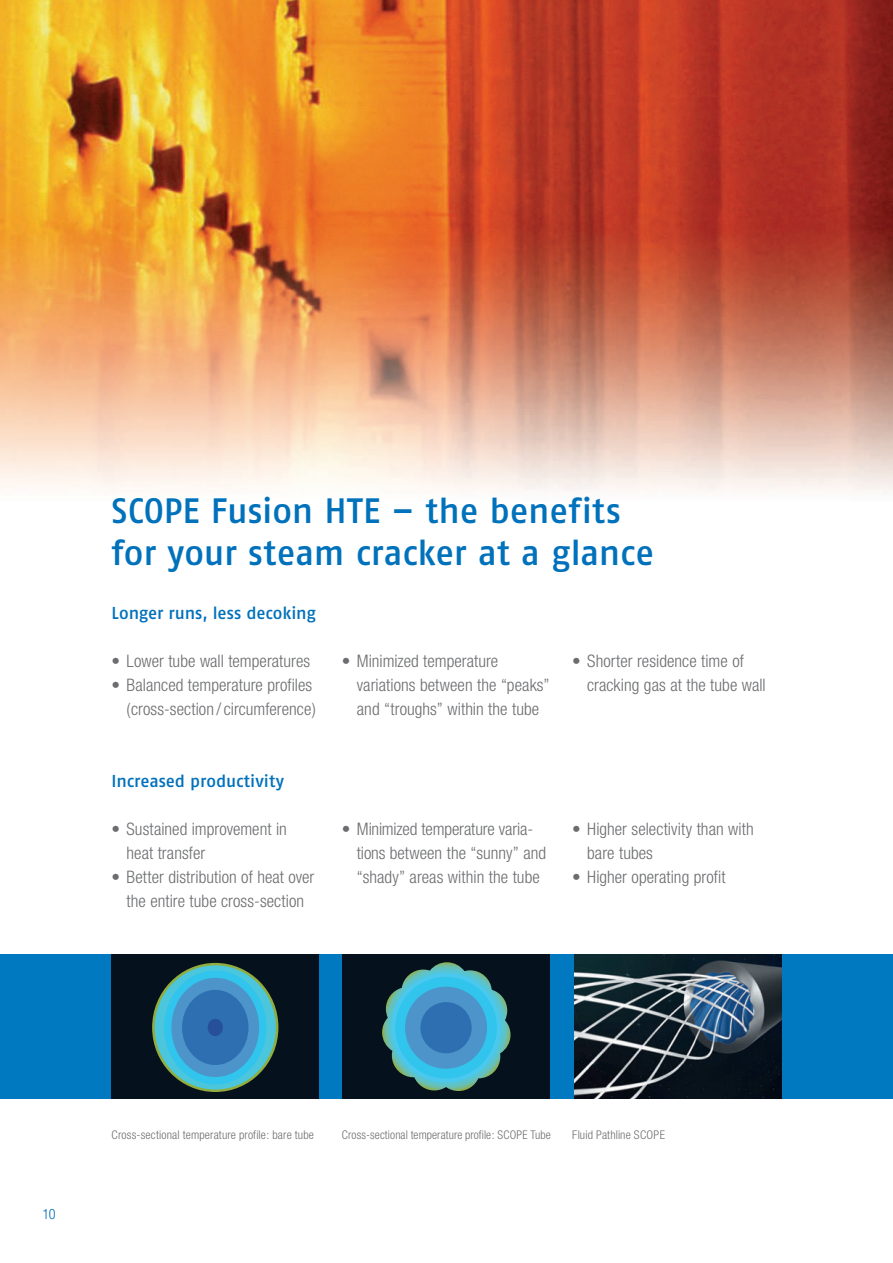
<style>
.page{position:relative;width:893px;height:1263px;background:#fff}
.page>*{position:absolute;margin:0;border:0;box-sizing:border-box;transform-origin:0 0}
.t1{font:35.25px/42.3px "Fago No Medium TF";letter-spacing:-.005em;color:#0071bb}
.t2{font:300 condensed 17.25px/24px "Helvetica Neue";letter-spacing:.005em;color:#6c6d70}
.t3{font:17.25px "Fago No Medium TF";letter-spacing:-.005em;color:#0071bb}
.t4{font:300 condensed 14.25px "Helvetica Neue";color:#0071bb}
.t5{font:300 condensed 12px "Helvetica Neue";letter-spacing:.01em;color:#6c6d70}
</style>
<div class="page">
<img style="left:0;top:0;width:893px;height:493px">
<div style="left:0;top:955px;width:893px;height:144px;background:#0079c0"></div>
<div style="left:112px;top:955px;width:207px;height:144px;background:#05121d"></div>
<svg style="left:152px;top:963px;width:126px;height:129px"></svg>
<div style="left:155px;top:965px;width:121px;height:124px;background:#4cc6dd;border-radius:50%"></div>
<div style="left:164px;top:970px;width:102px;height:114px;background:#31c4ec;border-radius:50%"></div>
<div style="left:171px;top:978px;width:88px;height:99px;background:#4c94c9;border-radius:50%"></div>
<div style="left:182px;top:990px;width:66px;height:75px;background:#2d6fb1;border-radius:50%"></div>
<div style="left:208px;top:1019px;width:15px;height:17px;background:#27509b;border-radius:50%"></div>
<div style="left:343px;top:955px;width:207px;height:144px;background:#05121d"></div>
<svg style="left:382px;top:962px;width:128px;height:129px"></svg>
<div style="left:391px;top:973px;width:110px;height:109px;background:#4bc8ee;border-radius:50%"></div>
<div style="left:395px;top:977px;width:102px;height:101px;background:#31c4ec;border-radius:50%"></div>
<div style="left:405px;top:987px;width:82px;height:82px;background:#4c94c9;border-radius:50%"></div>
<div style="left:420px;top:1002px;width:52px;height:51px;background:#2d6fb1;border-radius:50%"></div>
<img style="left:574px;top:955px;width:207px;height:144px">
<h1 class="t1" style="left:112px;top:489px;width:544px">SCOPE Fusion HTE – the benefits for your steam cracker at a glance</h1>
<p class="t3" style="left:112px;top:603px;width:206px">Longer runs, less decoking</p>
<p class="t2" style="left:112px;top:648px;width:200px">• Lower tube wall temperatures</p>
<p class="t2" style="left:112px;top:672px;width:206px;text-align:right">• Balanced temperature profiles (cross-section / circumference)</p>
<p class="t3" style="left:112px;top:771px;width:174px">Increased productivity</p>
<p class="t2" style="left:127px;top:816px;width:162px;text-indent:-15px">• Sustained improvement in heat transfer</p>
<p class="t2" style="left:112px;top:864px;width:204px;text-align:center">• Better distribution of heat over the entire tube cross-section</p>
<p class="t2" style="left:357px;top:648px;width:194px;text-indent:-15px">• Minimized temperature variations between the “peaks” and “troughs” within the tube</p>
<p class="t2" style="left:587px;top:648px;width:180px;text-indent:-15px">• Shorter residence time of cracking gas at the tube wall</p>
<p class="t2" style="left:357px;top:816px;width:191px;text-indent:-15px">• Minimized temperature varia&shy;tions between the “sunny” and “shady” areas within the tube</p>
<p class="t2" style="left:587px;top:816px;width:168px;text-indent:-15px">• Higher selectivity than with bare tubes</p>
<p class="t2" style="left:572px;top:864px;width:155px">• Higher operating profit</p>
<p class="t4" style="left:43px;top:1205px;width:15px">10</p>
<p class="t5" style="left:112px;top:1128px;width:204px">Cross-sectional temperature profile: bare tube</p>
<p class="t5" style="left:342px;top:1128px;width:210px">Cross-sectional temperature profile: SCOPE Tube</p>
<p class="t5" style="left:572px;top:1128px;width:94px">Fluid Pathline SCOPE</p>
</div>
